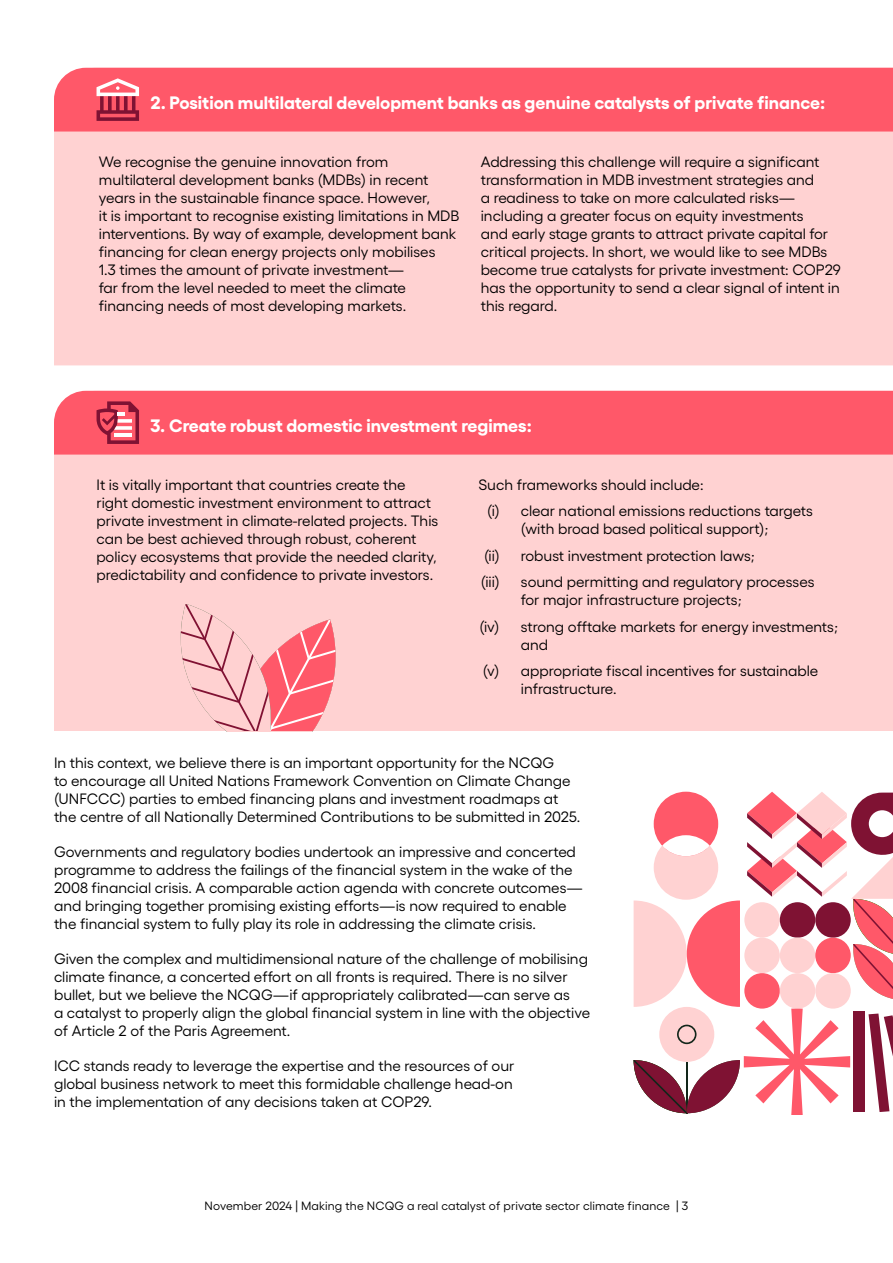
<style>
.page{position:relative;width:893px;height:1263px;background:#fff}
.page>*{position:absolute;margin:0;border:0;box-sizing:border-box;transform-origin:0 0}
.t1{font:700 18px "Gellix";color:#fff}
.t2{font:15px/18px "Gellix";color:#000}
.t3{font:12px "Gellix";letter-spacing:.01em;color:#000}
</style>
<div class="page">
<div style="left:54px;top:132px;width:839px;height:233px;background:#ffd2d2"></div>
<div style="left:54px;top:455px;width:839px;height:276px;background:#ffd2d2"></div>
<svg style="left:181px;top:604px;width:155px;height:127px;background:#f9a9af"></svg>
<div style="left:54px;top:68px;width:839px;height:64px;background:#ff5869"></div>
<div style="left:54px;top:391px;width:839px;height:64px;background:#ff5869"></div>
<svg style="left:97px;top:78px;width:42px;height:43px"></svg>
<svg style="left:97px;top:401px;width:42px;height:43px;background:#cf5166"></svg>
<svg style="left:634px;top:792px;width:259px;height:323px"></svg>
<div style="left:654px;top:835px;width:64px;height:65px;background:#ffd2d2;border-radius:50%"></div>
<div style="left:654px;top:792px;width:64px;height:64px;background:#ff5869;border-radius:50%"></div>
<svg style="left:662px;top:835px;width:48px;height:21px"></svg>
<p class="t1" style="left:151px;top:88px;width:676px">2. Position multilateral development banks as genuine catalysts of private finance:</p>
<p class="t2" style="left:99px;top:151px;width:362px">We recognise the genuine innovation from multilateral development banks (MDBs) in recent years in the sustainable finance space. However,<br>it is important to recognise existing limitations in MDB interventions. By way of example, development bank financing for clean energy projects only mobilises<br>1.3 times the amount of private investment—<br>far from the level needed to meet the climate financing needs of most developing markets.</p>
<p class="t2" style="left:481px;top:151px;width:362px">Addressing this challenge will require a significant transformation in MDB investment strategies and<br>a readiness to take on more calculated risks— including a greater focus on equity investments<br>and early stage grants to attract private capital for critical projects. In short, we would like to see MDBs become true catalysts for private investment: COP29 has the opportunity to send a clear signal of intent in this regard.</p>
<p class="t1" style="left:151px;top:411px;width:383px">3. Create robust domestic investment regimes:</p>
<p class="t2" style="left:97px;top:474px;width:343px">It is vitally important that countries create the right domestic investment environment to attract private investment in climate-related projects. This can be best achieved through robust, coherent policy ecosystems that provide the needed clarity, predictability and confidence to private investors.</p>
<p class="t2" style="left:487px;top:470px;width:327px;line-height:26.5px;text-indent:-9px">Such frameworks should include:<br>(i) clear national emissions reductions targets</p>
<p class="t2" style="left:481px;top:514px;width:289px;line-height:26.5px;text-indent:40px">(with broad based political support); (ii) robust investment protection laws; (iii)</p>
<p class="t2" style="left:521px;top:571px;width:295px">sound permitting and regulatory processes for major infrastructure projects;</p>
<p class="t2" style="left:521px;top:616px;width:319px;text-indent:-41px">(iv) strong offtake markets for energy investments; and</p>
<p class="t2" style="left:521px;top:660px;width:299px;text-indent:-38px">(v) appropriate fiscal incentives for sustainable infrastructure.</p>
<p class="t2" style="left:54px;top:752px;width:528px">In this context, we believe there is an important opportunity for the NCQG<br>to encourage all United Nations Framework Convention on Climate Change (UNFCCC) parties to embed financing plans and investment roadmaps at the centre of all Nationally Determined Contributions to be submitted in 2025.</p>
<p class="t2" style="left:54px;top:841px;width:531px">Governments and regulatory bodies undertook an impressive and concerted programme to address the failings of the financial system in the wake of the 2008 financial crisis. A comparable action agenda with concrete outcomes— and bringing together promising existing efforts—is now required to enable the financial system to fully play its role in addressing the climate crisis.</p>
<p class="t2" style="left:54px;top:948px;width:538px">Given the complex and multidimensional nature of the challenge of mobilising climate finance, a concerted effort on all fronts is required. There is no silver bullet, but we believe the NCQG—if appropriately calibrated—can serve as<br>a catalyst to properly align the global financial system in line with the objective of Article 2 of the Paris Agreement.</p>
<p class="t2" style="left:54px;top:1055px;width:462px;text-align:justify">ICC stands ready to leverage the expertise and the resources of our global business network to meet this formidable challenge head-on in the implementation of any decisions taken at COP29.</p>
<p class="t3" style="left:205px;top:1197px;width:485px">November 2024 | Making the NCQG a real catalyst of private sector climate finance | 3</p>
</div>
